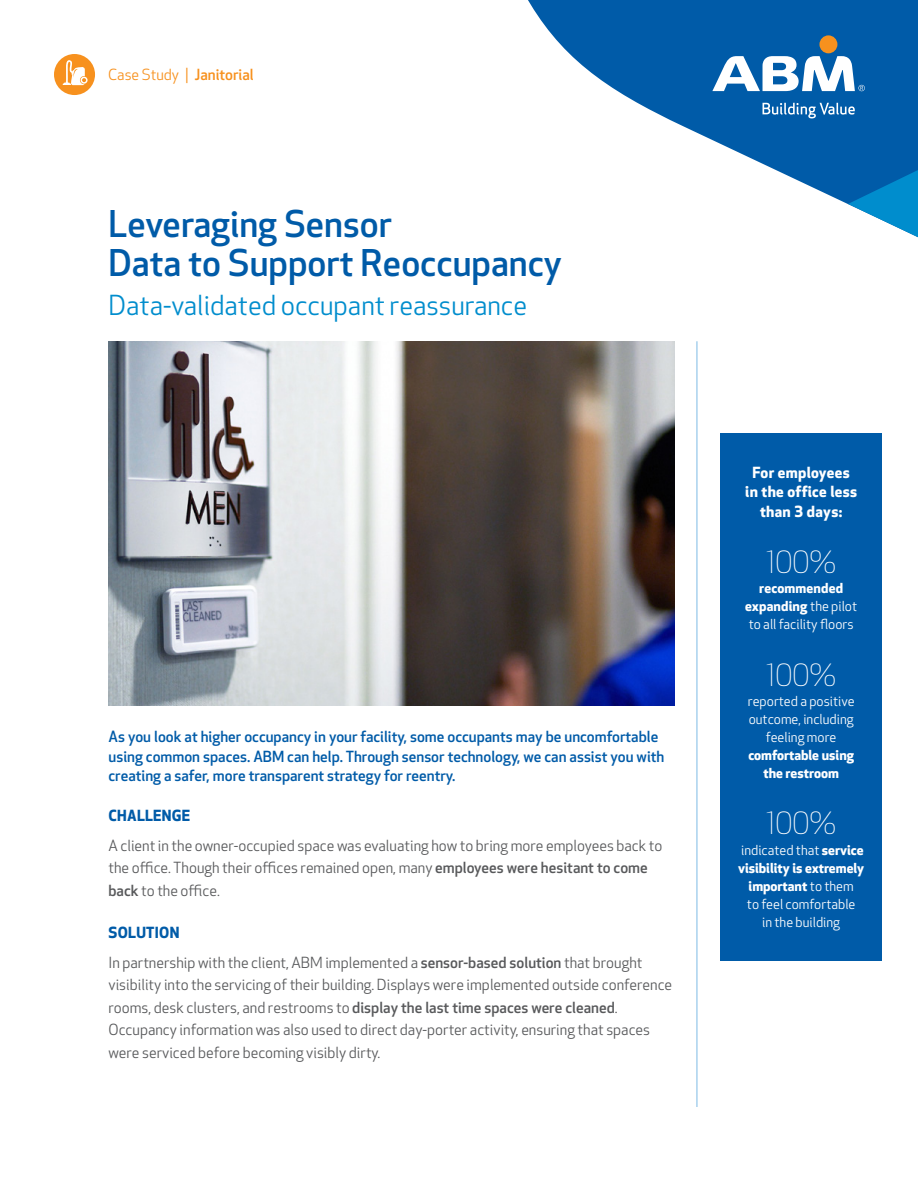
<style>
.page{position:relative;width:918px;height:1188px;background:#fff}
.page>*{position:absolute;margin:0;border:0;box-sizing:border-box;transform-origin:0 0}
.MainHeader{font:500 36px/39px "Apex New";color:#005ba8}
._05_QuoteText{font:300 30px "Apex New";color:#fff}
.SubHeader{font:27px "Apex New";color:#008dcd}
.BodyText{font:15px/22.5px "Apex New";color:#58595b}
.Blue_Intro_Body{font:500 15px/19.5px "Apex New";color:#005ba8}
._05_QuoteText-2{font:700 15px/19.5px "Apex New";letter-spacing:.02em;color:#fff;text-align:center}
.t1{font:15px "Apex New";color:#f7911e}
.ParagraphHeader{font:700 15px "Apex New";letter-spacing:.02em;color:#005ba8}
._05_QuoteText-3{font:13.5px/18px "Apex New";color:#fff;text-align:center}
.s1{font-weight:500}
.s2{font-weight:700}
</style>
<div class="page">
<div style="left:54px;top:54px;width:41px;height:41px;background:#f7911e;border-radius:50%"></div>
<svg style="left:63px;top:60px;width:25px;height:25px"></svg>
<img style="left:109px;top:341px;width:566px;height:364px">
<svg style="left:528px;top:0;width:390px;height:238px;fill:#005ba8"></svg>
<svg style="left:848px;top:170px;width:70px;height:67px"></svg>
<div style="left:819px;top:35px;width:18px;height:18px;background:#f7911e;border-radius:50%"></div>
<svg style="left:763px;top:103px;width:92px;height:15px"></svg>
<svg style="left:712px;top:56px;width:153px;height:35px"></svg>
<hr style="left:696px;top:341px;width:2px;height:766px;background:#a8d1ee">
<div style="left:721px;top:433px;width:161px;height:527px;background:#005ba8"></div>
<p class="t1" style="left:108px;top:65px;width:147px">Case Study | <span class="s1">Janitorial</span></p>
<p class="MainHeader" style="left:109px;top:203px;width:455px">Leveraging Sensor<br>Data to Support Reoccupancy</p>
<p class="SubHeader" style="left:109px;top:288px;width:420px">Data-validated occupant reassurance</p>
<p class="Blue_Intro_Body" style="left:109px;top:727px;width:557px">As you look at higher occupancy in your facility, some occupants may be uncomfortable using common spaces. ABM can help. Through sensor technology, we can assist you with creating a safer, more transparent strategy for reentry.</p>
<p class="ParagraphHeader" style="left:109px;top:805px;width:83px">CHALLENGE</p>
<p class="BodyText" style="left:109px;top:834px;width:556px">A client in the owner-occupied space was evaluating how to bring more employees back to the office. Though their offices remained open, many <span class="s1">employees were hesitant to come back</span> to the office.</p>
<p class="ParagraphHeader" style="left:109px;top:922px;width:72px">SOLUTION</p>
<p class="BodyText" style="left:109px;top:951px;width:565px">In partnership with the client, ABM implemented a <span class="s1">sensor-based solution</span> that brought visibility into the servicing of their building. Displays were implemented outside conference rooms, desk clusters, and restrooms to <span class="s1">display the last time spaces were cleaned</span>.<br>Occupancy information was also used to direct day-porter activity, ensuring that spaces were serviced before becoming visibly dirty.</p>
<p class="_05_QuoteText-2" style="left:745px;top:462px;width:113px">For employees in the office less than 3 days:</p>
<p class="_05_QuoteText" style="left:766px;top:544px;width:72px">100%</p>
<p class="_05_QuoteText-3" style="left:745px;top:579px;width:113px"><span class="s2">recommended expanding</span> the pilot to all facility floors</p>
<p class="_05_QuoteText" style="left:766px;top:656px;width:72px">100%</p>
<p class="_05_QuoteText-3" style="left:748px;top:692px;width:108px">reported a positive outcome, including feeling more <span class="s2">comfortable using the restroom</span></p>
<p class="_05_QuoteText" style="left:766px;top:805px;width:72px">100%</p>
<p class="_05_QuoteText-3" style="left:738px;top:841px;width:128px">indicated that <span class="s2">service visibility is extremely important</span> to them<br>to feel comfortable<br>in the building</p>
</div>
